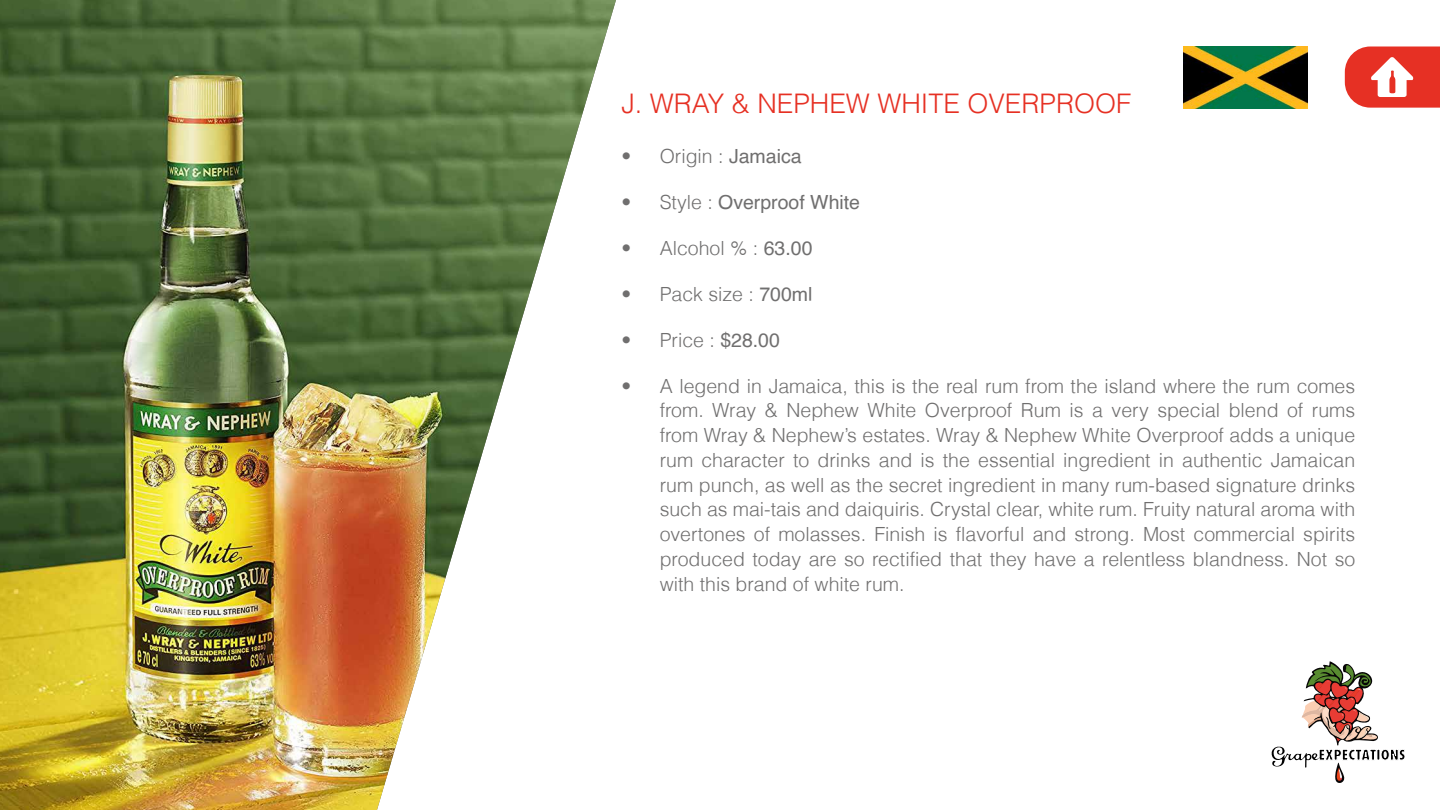
<style>
.page{position:relative;width:1440px;height:810px;background:#fff}
.page>*{position:absolute;margin:0;border:0;box-sizing:border-box;transform-origin:0 0}
.t1{font:300 27px "Helvetica";color:#e63023}
.t2{font:300 19.5px/24.8px "Helvetica";color:#706f6f;text-align:justify}
.t3{font:19.5px "Helvetica";color:#706f6f}
.s1{font-weight:400}
.s2{font-weight:300}
</style>
<div class="page">
<svg style="left:1345px;top:46px;width:95px;height:61px"></svg>
<img style="left:0;top:0;width:616px;height:810px">
<svg style="left:1271px;top:661px;width:134px;height:122px"></svg>
<img style="left:1184px;top:46px;width:124px;height:63px">
<h1 class="t1" style="left:621px;top:87px;width:511px">J. WRAY &amp; NEPHEW WHITE OVERPROOF</h1>
<p class="t2" style="left:621px;top:143px;width:182px">• Origin : <span class="s1">Jamaica</span></p>
<p class="t3" style="left:621px;top:187px;width:240px"><span class="s2">• Style :</span> Overproof White</p>
<p class="t2" style="left:621px;top:235px;width:193px">• Alcohol % : <span class="s1">63.00</span></p>
<p class="t2" style="left:621px;top:281px;width:193px">• Pack size : <span class="s1">700ml</span></p>
<p class="t2" style="left:621px;top:327px;width:160px">• Price : <span class="s1">$28.00</span></p>
<p class="t2" style="left:660px;top:373px;width:697px;text-indent:-38px">• A legend in Jamaica, this is the real rum from the island where the rum comes from. Wray &amp; Nephew White Overproof Rum is a very special blend of rums from Wray &amp; Nephew’s estates. Wray &amp; Nephew White Overproof adds a unique rum character to drinks and is the essential ingredient in authentic Jamaican rum punch, as well as the secret ingredient in many rum-based signature drinks such as mai-tais and daiquiris. Crystal clear, white rum. Fruity natural aroma with overtones of molasses. Finish is flavorful and strong. Most commercial spirits produced today are so rectified that they have a relentless blandness. Not so with this brand of white rum.</p>
</div>
